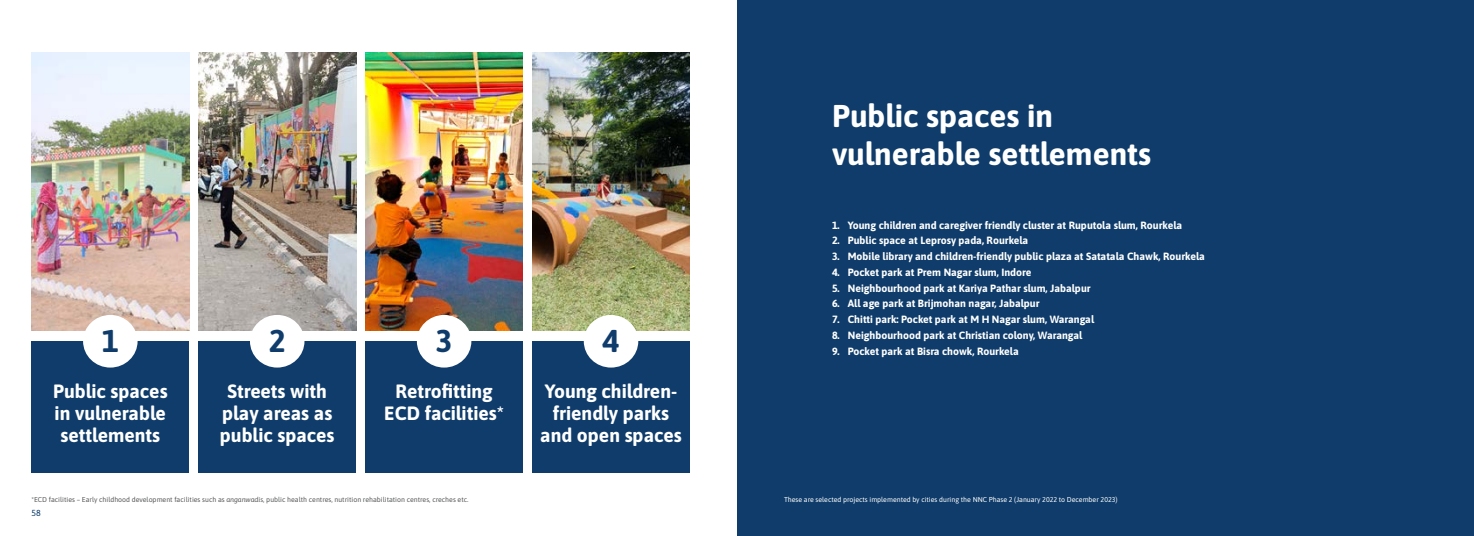
<style>
.page{position:relative;width:1474px;height:536px;background:#fff}
.page>*{position:absolute;margin:0;border:0;box-sizing:border-box;transform-origin:0 0}
.t1{font:700 31.5px/38.5px "Asap";color:#fff}
.t2{font:700 31.5px "Asap";color:#0f3c6a}
.t3{font:700 19.25px/21.9px "Asap";color:#fff;text-align:center}
.t4{font:700 10.5px "Asap";color:#fff}
.t5{font:8.75px "Asap";color:#0f3c6a}
.t6{font:7px "Asap";color:#58595b}
.t7{font:7px "Asap";color:#fff}
.s1{font-style:italic}
</style>
<div class="page">
<img style="left:532px;top:52px;width:158px;height:278px">
<div style="left:737px;top:0;width:736px;height:536px;background:#0f3c6a"></div>
<img style="left:198px;top:52px;width:158px;height:278px">
<img style="left:365px;top:52px;width:158px;height:278px">
<img style="left:32px;top:52px;width:157px;height:278px">
<div style="left:32px;top:341px;width:157px;height:132px;background:#0f3c6a"></div>
<div style="left:198px;top:341px;width:158px;height:132px;background:#0f3c6a"></div>
<div style="left:365px;top:341px;width:158px;height:132px;background:#0f3c6a"></div>
<div style="left:532px;top:341px;width:158px;height:132px;background:#0f3c6a"></div>
<div style="left:83px;top:315px;width:55px;height:52px;background:#fff;border-radius:50%"></div>
<div style="left:250px;top:315px;width:54px;height:52px;background:#fff;border-radius:50%"></div>
<div style="left:417px;top:315px;width:54px;height:52px;background:#fff;border-radius:50%"></div>
<div style="left:584px;top:315px;width:54px;height:52px;background:#fff;border-radius:50%"></div>
<h1 class="t2" style="left:102px;top:318px;width:18px">1</h1>
<h1 class="t2" style="left:269px;top:318px;width:18px">2</h1>
<h1 class="t2" style="left:435px;top:318px;width:18px">3</h1>
<h1 class="t2" style="left:602px;top:318px;width:18px">4</h1>
<h2 class="t3" style="left:53px;top:379px;width:116px">Public spaces in vulnerable settlements</h2>
<h2 class="t3" style="left:220px;top:379px;width:116px">Streets with play areas as public spaces</h2>
<h2 class="t3" style="left:384px;top:379px;width:121px">Retrofitting<br>ECD facilities*</h2>
<h2 class="t3" style="left:540px;top:379px;width:143px">Young children&shy;friendly parks and open spaces</h2>
<h1 class="t1" style="left:832px;top:94px;width:320px">Public spaces in vulnerable settlements</h1>
<p class="t4" style="left:832px;top:217px;width:352px">1. Young children and caregiver friendly cluster at Ruputola slum, Rourkela</p>
<p class="t4" style="left:832px;top:233px;width:198px">2. Public space at Leprosy pada, Rourkela</p>
<p class="t4" style="left:832px;top:249px;width:374px">3. Mobile library and children-friendly public plaza at Satatala Chawk, Rourkela</p>
<p class="t4" style="left:832px;top:264px;width:201px">4. Pocket park at Prem Nagar slum, Indore</p>
<p class="t4" style="left:832px;top:280px;width:260px">5. Neighbourhood park at Kariya Pathar slum, Jabalpur</p>
<p class="t4" style="left:832px;top:296px;width:209px">6. All age park at Brijmohan nagar, Jabalpur</p>
<p class="t4" style="left:832px;top:312px;width:263px">7. Chitti park: Pocket park at M H Nagar slum, Warangal</p>
<p class="t4" style="left:832px;top:327px;width:252px">8. Neighbourhood park at Christian colony, Warangal</p>
<p class="t4" style="left:832px;top:343px;width:188px">9. Pocket park at Bisra chowk, Rourkela</p>
<p class="t6" style="left:32px;top:494px;width:438px">*ECD facilities – Early childhood development facilities such as <span class="s1">anganwadis</span>, public health centres, nutrition rehabilitation centres, creches etc.</p>
<p class="t7" style="left:784px;top:494px;width:335px">These are selected projects implemented by cities during the NNC Phase 2 (January 2022 to December 2023)</p>
<p class="t5" style="left:32px;top:506px;width:11px">58</p>
</div>
